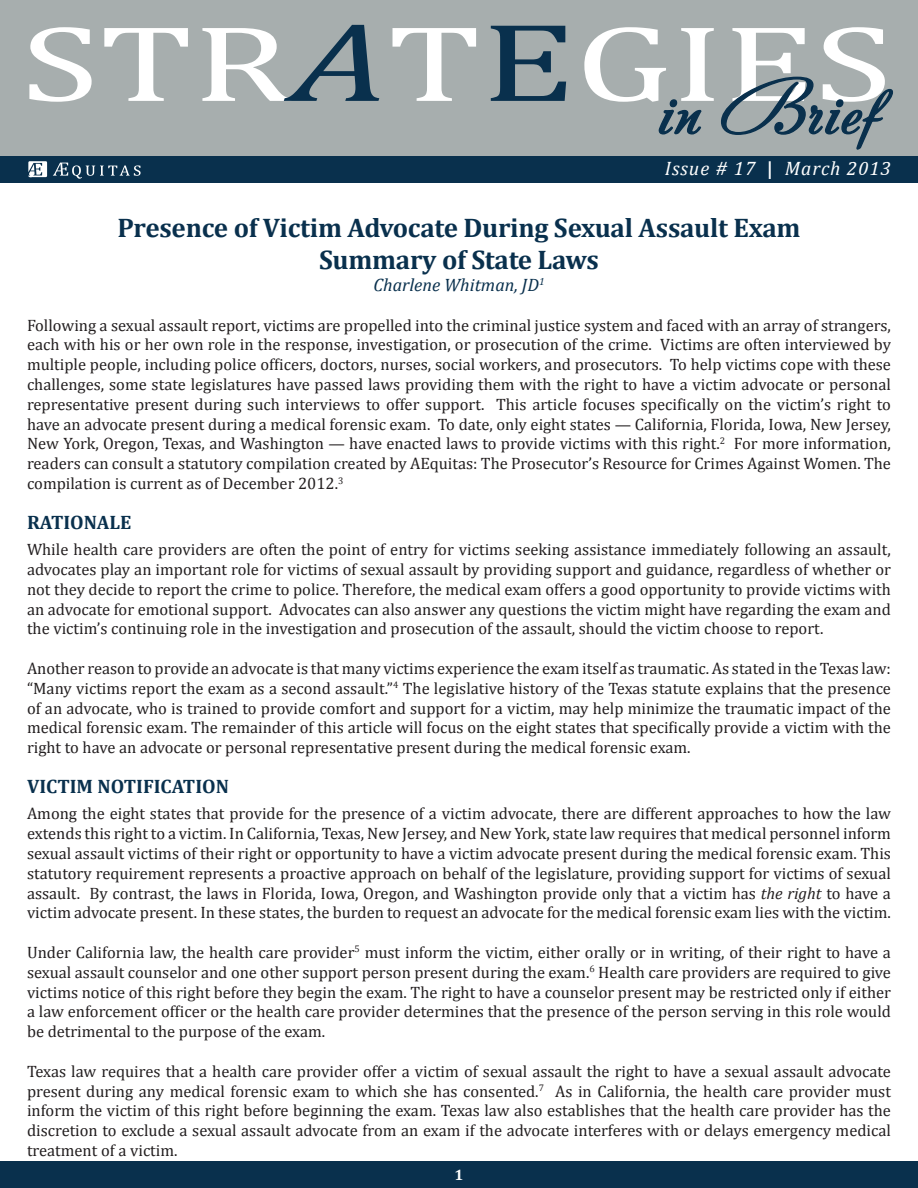
<style>
.page{position:relative;width:918px;height:1188px;background:#fff}
.page>*{position:absolute;margin:0;border:0;box-sizing:border-box;transform-origin:0 0}
.t1{font:75.15px "Andantinoscript";color:#09304d;scale:1.06 1}
.t2{font:700 27px "Cambria";letter-spacing:-.01em;color:#09304d}
.t3{font:700 19.5px "Cambria";color:#09304d}
.t4{font:italic 19.5px "Cambria";letter-spacing:.05em;color:#fff}
.t5{font:italic 18px "Cambria";color:#09304d}
.t6{font:16.5px/19.8px "Cambria";color:#231f20;text-align:justify}
.t7{font:700 15px "Cambria";color:#fff}
.s1{font-weight:700;font-style:normal}
.s2{font-style:italic}
</style>
<div class="page">
<div style="left:0;top:0;width:918px;height:158px;background:#a7aeae"></div>
<div style="left:0;top:156px;width:918px;height:27px;background:#09304d"></div>
<img style="left:28px;top:161px;width:19px;height:16px">
<img style="left:53px;top:163px;width:88px;height:16px">
<div style="left:0;top:1161px;width:918px;height:27px;background:#09304d"></div>
<svg style="left:29px;top:25px;width:350px;height:77px"></svg>
<svg style="left:393px;top:28px;width:83px;height:73px"></svg>
<svg style="left:491px;top:26px;width:75px;height:75px"></svg>
<svg style="left:584px;top:27px;width:309px;height:123px"></svg>
<p class="t1" style="left:658px;top:60px;width:212px">in Brief</p>
<p class="t4" style="left:665px;top:155px;width:228px">Issue # 17 <span class="s1">|</span> March 2013</p>
<p class="t2" style="left:117px;top:209px;width:685px">Presence of Victim Advocate During Sexual Assault Exam</p>
<p class="t2" style="left:319px;top:241px;width:281px">Summary of State Laws</p>
<p class="t5" style="left:373px;top:272px;width:173px">Charlene Whitman, JD<sup>1</sup></p>
<p class="t6" style="left:27px;top:315px;width:866px">Following a sexual assault report, victims are propelled into the criminal justice system and faced with an array of strangers, each with his or her own role in the response, investigation, or prosecution of the crime. Victims are often interviewed by multiple people, including police officers, doctors, nurses, social workers, and prosecutors. To help victims cope with these challenges, some state legislatures have passed laws providing them with the right to have a victim advocate or personal representative present during such interviews to offer support. This article focuses specifically on the victim’s right to have an advocate present during a medical forensic exam. To date, only eight states — California, Florida, Iowa, New Jersey, New York, Oregon, Texas, and Washington — have enacted laws to provide victims with this right.<sup>2</sup> For more information, readers can consult a statutory compilation created by AEquitas: The Prosecutor’s Resource for Crimes Against Women. The compilation is current as of December 2012.<sup>3</sup></p>
<p class="t3" style="left:27px;top:508px;width:106px">RATIONALE</p>
<p class="t6" style="left:27px;top:540px;width:866px">While health care providers are often the point of entry for victims seeking assistance immediately following an assault, advocates play an important role for victims of sexual assault by providing support and guidance, regardless of whether or not they decide to report the crime to police. Therefore, the medical exam offers a good opportunity to provide victims with an advocate for emotional support. Advocates can also answer any questions the victim might have regarding the exam and the victim’s continuing role in the investigation and prosecution of the assault, should the victim choose to report.</p>
<p class="t6" style="left:27px;top:658px;width:866px">Another reason to provide an advocate is that many victims experience the exam itself as traumatic. As stated in the Texas law: “Many victims report the exam as a second assault.”<sup>4</sup> The legislative history of the Texas statute explains that the presence of an advocate, who is trained to provide comfort and support for a victim, may help minimize the traumatic impact of the medical forensic exam. The remainder of this article will focus on the eight states that specifically provide a victim with the right to have an advocate or personal representative present during the medical forensic exam.</p>
<p class="t3" style="left:27px;top:772px;width:204px">VICTIM NOTIFICATION</p>
<p class="t6" style="left:27px;top:804px;width:866px">Among the eight states that provide for the presence of a victim advocate, there are different approaches to how the law extends this right to a victim. In California, Texas, New Jersey, and New York, state law requires that medical personnel inform sexual assault victims of their right or opportunity to have a victim advocate present during the medical forensic exam. This statutory requirement represents a proactive approach on behalf of the legislature, providing support for victims of sexual assault. By contrast, the laws in Florida, Iowa, Oregon, and Washington provide only that a victim has <span class="s2">the right</span> to have a victim advocate present. In these states, the burden to request an advocate for the medical forensic exam lies with the victim.</p>
<p class="t6" style="left:27px;top:942px;width:866px">Under California law, the health care provider<sup>5</sup> must inform the victim, either orally or in writing, of their right to have a sexual assault counselor and one other support person present during the exam.<sup>6</sup> Health care providers are required to give victims notice of this right before they begin the exam. The right to have a counselor present may be restricted only if either a law enforcement officer or the health care provider determines that the presence of the person serving in this role would be detrimental to the purpose of the exam.</p>
<p class="t6" style="left:27px;top:1061px;width:866px">Texas law requires that a health care provider offer a victim of sexual assault the right to have a sexual assault advocate present during any medical forensic exam to which she has consented.<sup>7</sup> As in California, the health care provider must inform the victim of this right before beginning the exam. Texas law also establishes that the health care provider has the discretion to exclude a sexual assault advocate from an exam if the advocate interferes with or delays emergency medical treatment of a victim.</p>
<p class="t7" style="left:455px;top:1165px;width:10px">1</p>
</div>
